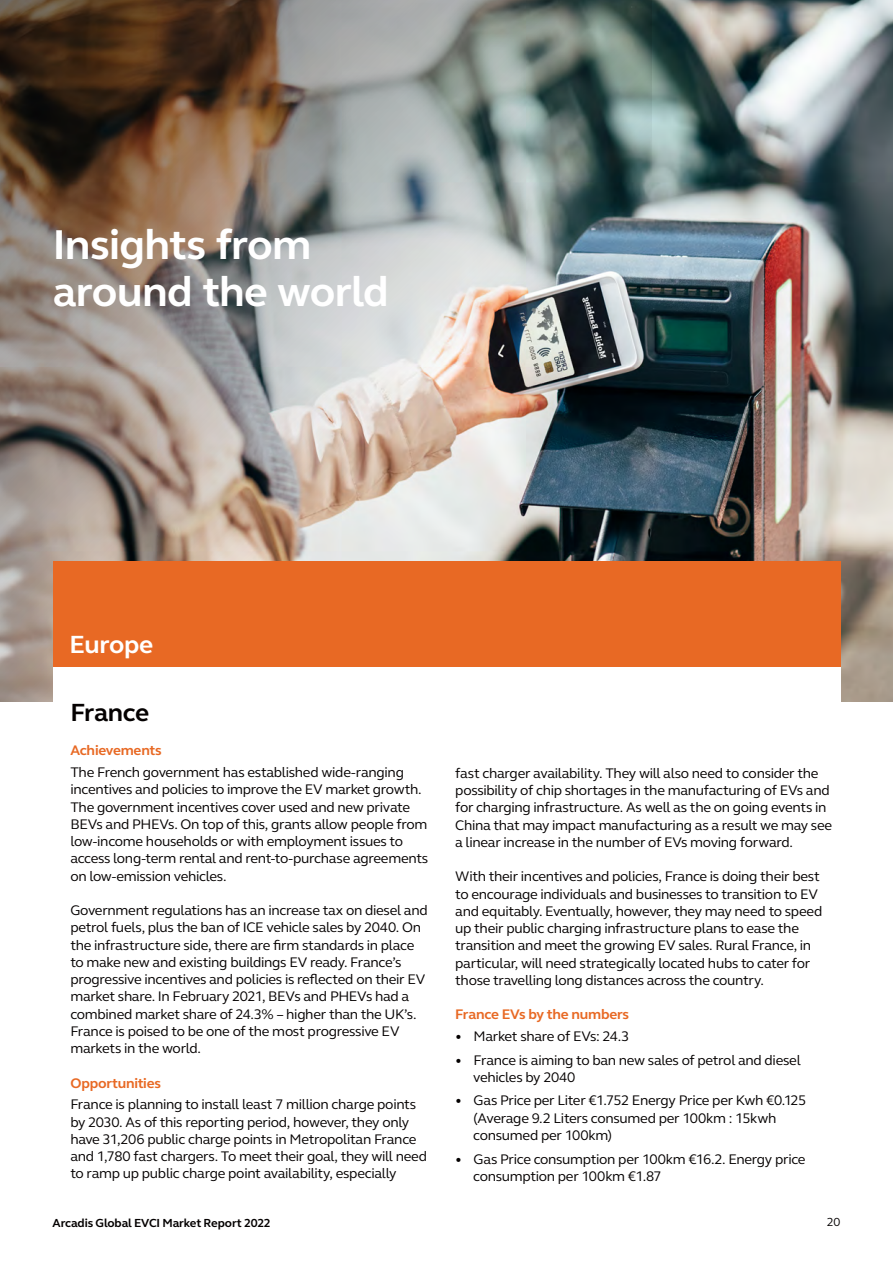
<style>
.page{position:relative;width:893px;height:1263px;background:#fff}
.page>*{position:absolute;margin:0;border:0;box-sizing:border-box;transform-origin:0 0}
.Medium_Headline___28{font:700 42.75px/47.2px "FS Elliot Pro";letter-spacing:-.015em;color:#fff}
.Large_Subheading___1{font:700 25.5px "FS Elliot Pro";letter-spacing:-.015em;color:#fff}
.Large_Subheading___1-2{font:700 25.5px "FS Elliot Pro";letter-spacing:-.015em;color:#040101}
.Body_Copy___9_5_11_5{font:14.25px/17.2px "FS Elliot Pro";letter-spacing:-.02em;color:#040101}
.Body_Head___9_5_11_5{font:700 14.25px "FS Elliot Pro";letter-spacing:-.015em;color:#e86924}
.t1{font:700 12px "FS Elliot Pro";letter-spacing:-.01em;color:#040101}
.t2{font:12px "FS Elliot Pro";color:#040101}
</style>
<div class="page">
<img style="left:652px;top:0;width:241px;height:702px">
<img style="left:0;top:0;width:652px;height:702px">
<div style="left:53px;top:631px;width:788px;height:562px;background:#fff"></div>
<div style="left:53px;top:561px;width:788px;height:105px;background:#e86924"></div>
<p class="Medium_Headline___28" style="left:53px;top:220px;width:338px">Insights from around the world</p>
<p class="Large_Subheading___1" style="left:70px;top:627px;width:85px">Europe</p>
<p class="Large_Subheading___1-2" style="left:70px;top:695px;width:80px">France</p>
<p class="Body_Head___9_5_11_5" style="left:70px;top:741px;width:93px">Achievements</p>
<p class="Body_Copy___9_5_11_5" style="left:70px;top:763px;width:359px">The French government has established wide-ranging incentives and policies to improve the EV market growth.<br>The government incentives cover used and new private BEVs and PHEVs. On top of this, grants allow people from low-income households or with employment issues to access long-term rental and rent-to-purchase agreements on low-emission vehicles.</p>
<p class="Body_Copy___9_5_11_5" style="left:70px;top:901px;width:359px">Government regulations has an increase tax on diesel and petrol fuels, plus the ban of ICE vehicle sales by 2040. On the infrastructure side, there are firm standards in place to make new and existing buildings EV ready. France’s progressive incentives and policies is reflected on their EV market share. In February 2021, BEVs and PHEVs had a combined market share of 24.3% – higher than the UK’s.<br>France is poised to be one of the most progressive EV markets in the world.</p>
<p class="Body_Head___9_5_11_5" style="left:70px;top:1073px;width:92px">Opportunities</p>
<p class="Body_Copy___9_5_11_5" style="left:70px;top:1095px;width:358px">France is planning to install least 7 million charge points by 2030. As of this reporting period, however, they only have 31,206 public charge points in Metropolitan France and 1,780 fast chargers. To meet their goal, they will need to ramp up public charge point availability, especially</p>
<p class="Body_Copy___9_5_11_5" style="left:455px;top:764px;width:378px">fast charger availability. They will also need to consider the possibility of chip shortages in the manufacturing of EVs and for charging infrastructure. As well as the on going events in China that may impact manufacturing as a result we may see a linear increase in the number of EVs moving forward.</p>
<p class="Body_Copy___9_5_11_5" style="left:455px;top:867px;width:369px">With their incentives and policies, France is doing their best to encourage individuals and businesses to transition to EV and equitably. Eventually, however, they may need to speed up their public charging infrastructure plans to ease the transition and meet the growing EV sales. Rural France, in particular, will need strategically located hubs to cater for those travelling long distances across the country.</p>
<p class="Body_Head___9_5_11_5" style="left:455px;top:1005px;width:175px">France EVs by the numbers</p>
<p class="Body_Copy___9_5_11_5" style="left:455px;top:1027px;width:176px">• Market share of EVs: 24.3</p>
<p class="Body_Copy___9_5_11_5" style="left:473px;top:1051px;width:329px;text-indent:-18px">• France is aiming to ban new sales of petrol and diesel vehicles by 2040</p>
<p class="Body_Copy___9_5_11_5" style="left:473px;top:1091px;width:335px;text-indent:-18px">• Gas Price per Liter €1.752 Energy Price per Kwh €0.125 (Average 9.2 Liters consumed per 100km : 15kwh consumed per 100km)</p>
<p class="Body_Copy___9_5_11_5" style="left:473px;top:1150px;width:334px;text-indent:-18px">• Gas Price consumption per 100km €16.2. Energy price consumption per 100km €1.87</p>
<p class="t1" style="left:53px;top:1215px;width:220px">Arcadis Global EVCI Market Report 2022</p>
<p class="t2" style="left:827px;top:1214px;width:15px">20</p>
</div>
